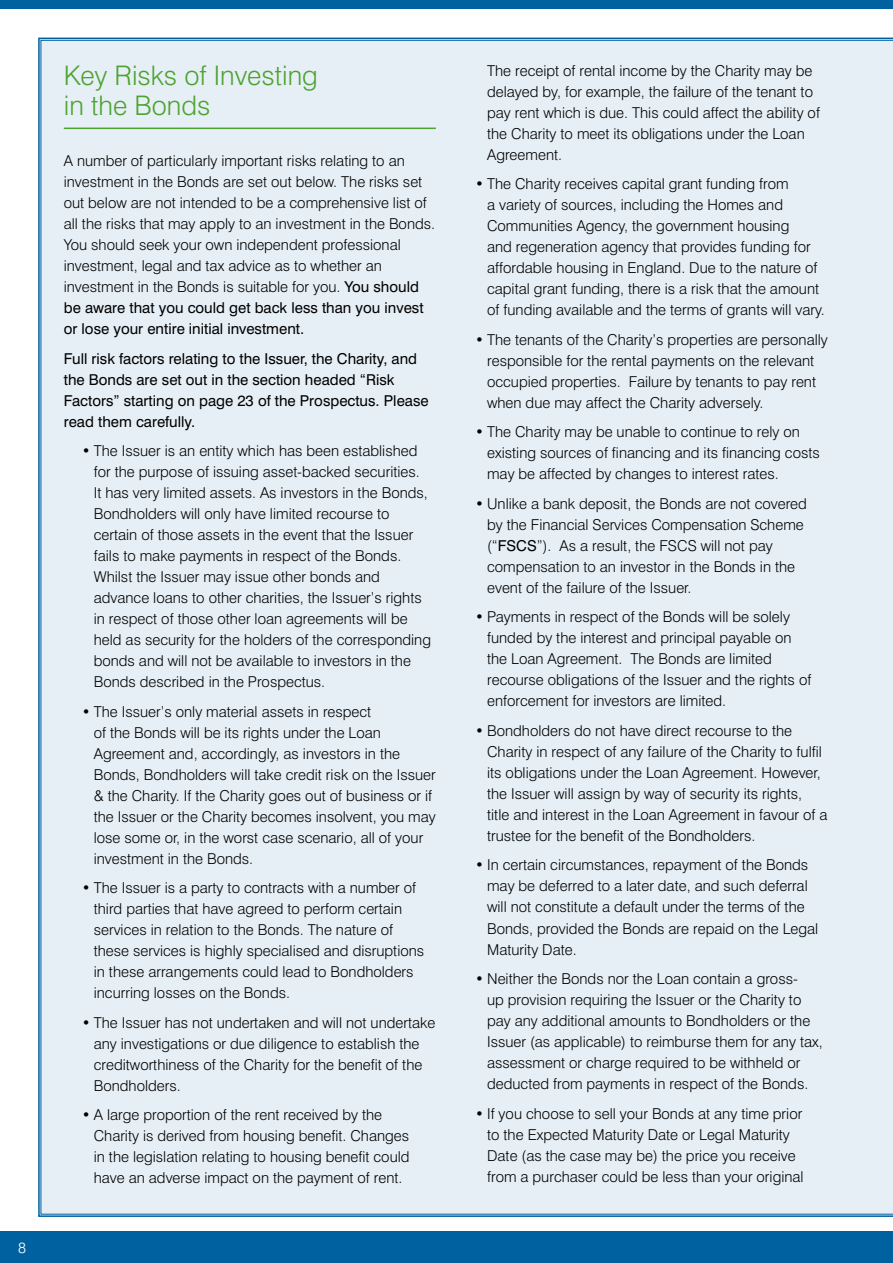
<style>
.page{position:relative;width:893px;height:1263px;background:#fff}
.page>*{position:absolute;margin:0;border:0;box-sizing:border-box;transform-origin:0 0}
.t1{font:300 27px/30px "Swiss 721 BT";color:#4da32f}
.t2{font:300 15px/21px "Swiss 721 BT";color:#000}
.t3{font:15px/21px "Swiss 721 BT";color:#000}
.t4{font:300 15px "Swiss 721 BT";color:#fff}
.s1{font-weight:400}
</style>
<div class="page">
<div style="left:0;top:0;width:893px;height:9px;background:#0061a1"></div>
<div style="left:0;top:1231px;width:893px;height:32px;background:#0061a1"></div>
<div style="left:41px;top:40px;width:852px;height:1174px;background:#e6eff6"></div>
<hr style="left:64px;top:128px;width:372px;height:1px;background:#4da32f">
<p class="t4" style="left:18px;top:1238px;width:9px">8</p>
<h1 class="t1" style="left:64px;top:61px;width:256px">Key Risks of Investing in the Bonds</h1>
<p class="t2" style="left:64px;top:150px;width:373px">A number of particularly important risks relating to an investment in the Bonds are set out below. The risks set out below are not intended to be a comprehensive list of all the risks that may apply to an investment in the Bonds.<br>You should seek your own independent professional investment, legal and tax advice as to whether an investment in the Bonds is suitable for you. <span class="s1">You should be aware that you could get back less than you invest or lose your entire initial investment.</span></p>
<p class="t3" style="left:64px;top:348px;width:366px">Full risk factors relating to the Issuer, the Charity, and the Bonds are set out in the section headed “Risk Factors” starting on page 23 of the Prospectus. Please read them carefully.</p>
<p class="t2" style="left:94px;top:440px;width:339px;text-indent:-12px">• The Issuer is an entity which has been established for the purpose of issuing asset-backed securities.<br>It has very limited assets. As investors in the Bonds, Bondholders will only have limited recourse to certain of those assets in the event that the Issuer fails to make payments in respect of the Bonds.<br>Whilst the Issuer may issue other bonds and advance loans to other charities, the Issuer’s rights in respect of those other loan agreements will be held as security for the holders of the corresponding bonds and will not be available to investors in the Bonds described in the Prospectus.</p>
<p class="t2" style="left:94px;top:701px;width:344px;text-indent:-12px">• The Issuer’s only material assets in respect<br>of the Bonds will be its rights under the Loan Agreement and, accordingly, as investors in the Bonds, Bondholders will take credit risk on the Issuer &amp; the Charity. If the Charity goes out of business or if the Issuer or the Charity becomes insolvent, you may lose some or, in the worst case scenario, all of your investment in the Bonds.</p>
<p class="t2" style="left:94px;top:877px;width:332px;text-indent:-12px">• The Issuer is a party to contracts with a number of third parties that have agreed to perform certain services in relation to the Bonds. The nature of these services is highly specialised and disruptions in these arrangements could lead to Bondholders incurring losses on the Bonds.</p>
<p class="t2" style="left:94px;top:1012px;width:343px;text-indent:-12px">• The Issuer has not undertaken and will not undertake any investigations or due diligence to establish the creditworthiness of the Charity for the benefit of the Bondholders.</p>
<p class="t2" style="left:94px;top:1104px;width:317px;text-indent:-12px">• A large proportion of the rent received by the Charity is derived from housing benefit. Changes in the legislation relating to housing benefit could have an adverse impact on the payment of rent.</p>
<p class="t2" style="left:487px;top:60px;width:334px">The receipt of rental income by the Charity may be delayed by, for example, the failure of the tenant to pay rent which is due. This could affect the ability of the Charity to meet its obligations under the Loan Agreement.</p>
<p class="t2" style="left:487px;top:173px;width:339px;text-indent:-12px">• The Charity receives capital grant funding from<br>a variety of sources, including the Homes and Communities Agency, the government housing<br>and regeneration agency that provides funding for affordable housing in England. Due to the nature of capital grant funding, there is a risk that the amount of funding available and the terms of grants will vary.</p>
<p class="t2" style="left:487px;top:329px;width:342px;text-indent:-12px">• The tenants of the Charity’s properties are personally responsible for the rental payments on the relevant occupied properties. Failure by tenants to pay rent when due may affect the Charity adversely.</p>
<p class="t2" style="left:487px;top:421px;width:334px;text-indent:-12px">• The Charity may be unable to continue to rely on existing sources of financing and its financing costs may be affected by changes to interest rates.</p>
<p class="t2" style="left:487px;top:493px;width:321px;text-indent:-12px">• Unlike a bank deposit, the Bonds are not covered by the Financial Services Compensation Scheme (“<span class="s1">FSCS</span>”). As a result, the FSCS will not pay compensation to an investor in the Bonds in the event of the failure of the Issuer.</p>
<p class="t2" style="left:487px;top:606px;width:326px;text-indent:-12px">• Payments in respect of the Bonds will be solely funded by the interest and principal payable on the Loan Agreement. The Bonds are limited recourse obligations of the Issuer and the rights of enforcement for investors are limited.</p>
<p class="t2" style="left:487px;top:720px;width:342px;text-indent:-12px">• Bondholders do not have direct recourse to the Charity in respect of any failure of the Charity to fulfil its obligations under the Loan Agreement. However, the Issuer will assign by way of security its rights, title and interest in the Loan Agreement in favour of a trustee for the benefit of the Bondholders.</p>
<p class="t2" style="left:487px;top:854px;width:333px;text-indent:-12px">• In certain circumstances, repayment of the Bonds may be deferred to a later date, and such deferral will not constitute a default under the terms of the Bonds, provided the Bonds are repaid on the Legal Maturity Date.</p>
<p class="t2" style="left:487px;top:968px;width:337px;text-indent:-12px">• Neither the Bonds nor the Loan contain a gross-<br>up provision requiring the Issuer or the Charity to pay any additional amounts to Bondholders or the Issuer (as applicable) to reimburse them for any tax, assessment or charge required to be withheld or deducted from payments in respect of the Bonds.</p>
<p class="t2" style="left:487px;top:1102px;width:318px;text-indent:-12px">• If you choose to sell your Bonds at any time prior to the Expected Maturity Date or Legal Maturity Date (as the case may be) the price you receive from a purchaser could be less than your original</p>
</div>
